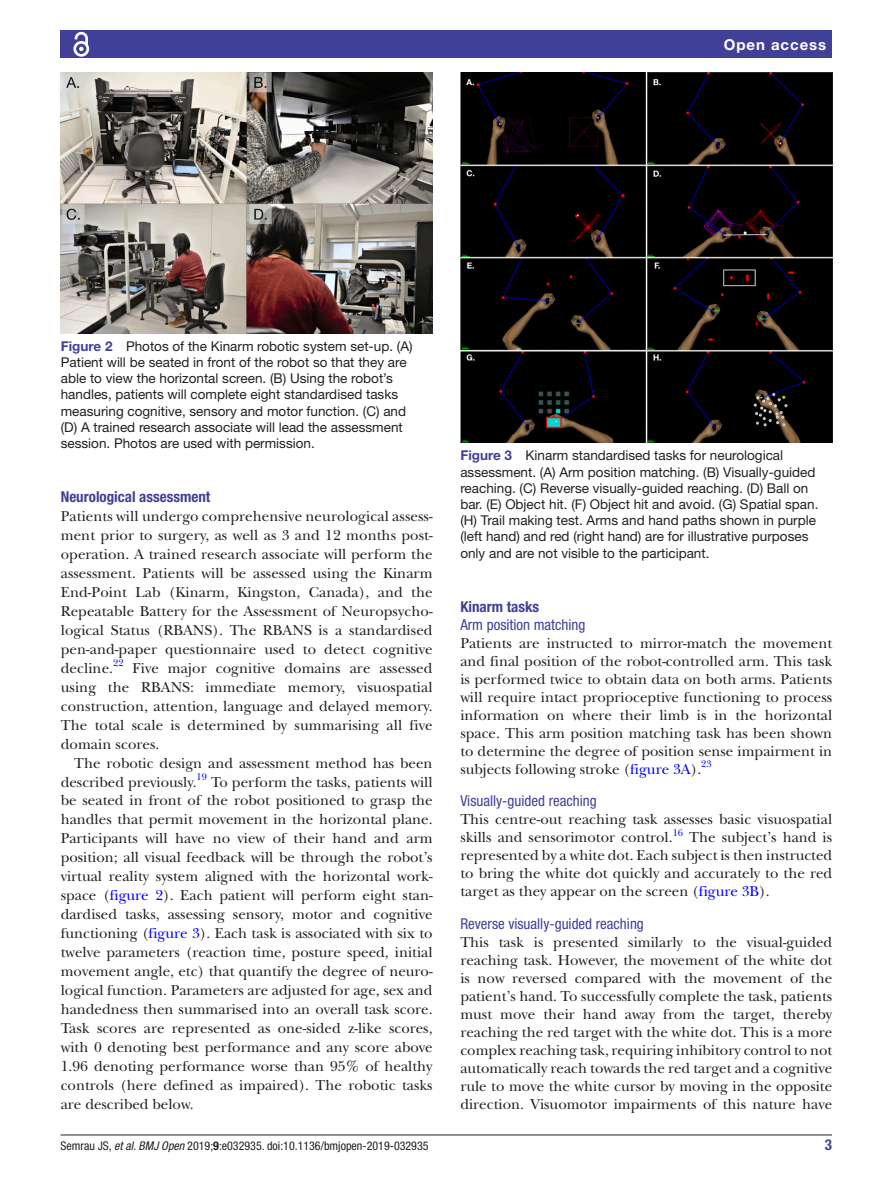
<style>
.page{position:relative;width:893px;height:1191px;background:#fff}
.page>*{position:absolute;margin:0;border:0;box-sizing:border-box;transform-origin:0 0}
.t1{font:15px/18.9px "New Baskerville";color:#231f20;text-align:justify}
.t2{font:condensed 15px "Helvetica Neue LT Std";color:#414099}
.t3{font:700 condensed 15px "Helvetica Neue LT Std";color:#414099}
.t4{font:700 15px "Helvetica Neue LT Std";letter-spacing:.065em;color:#fff}
.t5{font:13.5px/16.2px "Helvetica Neue LT Std";color:#231f20}
.t6{font:condensed 12px "Helvetica Neue LT Std";color:#231f20}
.t7{font:9.9px "New Baskerville";color:#00f}
.s1{font-weight:700;color:#414099}
.s2{color:#00f}
.s3{font-style:italic}
.s4{font-weight:700}
</style>
<div class="page">
<hr style="left:61px;top:1134px;width:771px;height:1px;background:#231f20">
<div style="left:61px;top:31px;width:771px;height:27px;background:#414099"></div>
<svg style="left:73px;top:31px;width:17px;height:26px"></svg>
<img style="left:61px;top:73px;width:372px;height:260px">
<img style="left:460px;top:73px;width:372px;height:369px">
<p class="t4" style="left:724px;top:35px;width:104px">Open access</p>
<p class="t5" style="left:61px;top:338px;width:353px"><span class="s1">Figure 2</span> Photos of the Kinarm robotic system set-up. (A)<br>Patient will be seated in front of the robot so that they are able to view the horizontal screen. (B) Using the robot’s handles, patients will complete eight standardised tasks measuring cognitive, sensory and motor function. (C) and (D) A trained research associate will lead the assessment session. Photos are used with permission.</p>
<p class="t3" style="left:61px;top:487px;width:151px">Neurological assessment</p>
<p class="t1" style="left:61px;top:507px;width:373px">Patients will undergo comprehensive neurological assess&shy;ment prior to surgery, as well as 3 and 12 months post&shy;operation. A trained research associate will perform the assessment. Patients will be assessed using the Kinarm End-Point Lab (Kinarm, Kingston, Canada), and the Repeatable Battery for the Assessment of Neuropsycho&shy;logical Status (RBANS). The RBANS is a standardised pen-and-paper questionnaire used to detect cognitive decline.</p>
<p class="t7" style="left:113px;top:657px;width:12px">22</p>
<p class="t1" style="left:61px;top:658px;width:373px;text-indent:72px">Five major cognitive domains are assessed using the RBANS: immediate memory, visuospatial construction, attention, language and delayed memory.<br>The total scale is determined by summarising all five domain scores.</p>
<p class="t1" style="left:61px;top:753px;width:373px;text-indent:14px">The robotic design and assessment method has been described previously.</p>
<p class="t7" style="left:197px;top:771px;width:12px">19</p>
<p class="t1" style="left:61px;top:772px;width:373px;text-indent:150px">To perform the tasks, patients will be seated in front of the robot positioned to grasp the handles that permit movement in the horizontal plane.<br>Participants will have no view of their hand and arm position; all visual feedback will be through the robot’s virtual reality system aligned with the horizontal work&shy;space (<span class="s2">figure 2</span>). Each patient will perform eight stan&shy;dardised tasks, assessing sensory, motor and cognitive functioning (<span class="s2">figure 3</span>). Each task is associated with six to twelve parameters (reaction time, posture speed, initial movement angle, etc) that quantify the degree of neuro&shy;logical function. Parameters are adjusted for age, sex and handedness then summarised into an overall task score.<br>Task scores are represented as one-sided z-like scores, with 0 denoting best performance and any score above 1.96 denoting performance worse than 95% of healthy controls (here defined as impaired). The robotic tasks are described below.</p>
<p class="t5" style="left:460px;top:447px;width:360px"><span class="s1">Figure 3</span> Kinarm standardised tasks for neurological assessment. (A) Arm position matching. (B) Visually-guided reaching. (C) Reverse visually-guided reaching. (D) Ball on bar. (E) Object hit. (F) Object hit and avoid. (G) Spatial span. (H) Trail making test. Arms and hand paths shown in purple (left hand) and red (right hand) are for illustrative purposes only and are not visible to the participant.</p>
<p class="t3" style="left:460px;top:597px;width:80px">Kinarm tasks</p>
<p class="t2" style="left:460px;top:615px;width:127px">Arm position matching</p>
<p class="t1" style="left:460px;top:634px;width:373px;line-height:18px">Patients are instructed to mirror-match the movement and final position of the robot-controlled arm. This task is performed twice to obtain data on both arms. Patients will require intact proprioceptive functioning to process information on where their limb is in the horizontal space. This arm position matching task has been shown to determine the degree of position sense impairment in subjects following stroke (<span class="s2">figure 3A</span>).<sup>23</sup></p>
<p class="t2" style="left:460px;top:792px;width:138px">Visually-guided reaching</p>
<p class="t1" style="left:460px;top:810px;width:373px;line-height:18px">This centre-out reaching task assesses basic visuospatial skills and sensorimotor control.</p>
<p class="t7" style="left:673px;top:826px;width:12px">16</p>
<p class="t1" style="left:460px;top:828px;width:373px;line-height:18px;text-indent:229px">The subject’s hand is represented by a white dot. Each subject is then instructed to bring the white dot quickly and accurately to the red target as they appear on the screen (<span class="s2">figure 3B</span>).</p>
<p class="t2" style="left:460px;top:915px;width:185px">Reverse visually-guided reaching</p>
<p class="t1" style="left:460px;top:933px;width:373px;line-height:18px">This task is presented similarly to the visual-guided reaching task. However, the movement of the white dot is now reversed compared with the movement of the patient’s hand. To successfully complete the task, patients must move their hand away from the target, thereby reaching the red target with the white dot. This is a more complex reaching task, requiring inhibitory control to not automatically reach towards the red target and a cognitive rule to move the white cursor by moving in the opposite direction. Visuomotor impairments of this nature have</p>
<p class="t6" style="left:61px;top:1138px;width:370px">Semrau JS, <span class="s3">et al</span>. <span class="s3">BMJ Open</span> 2019;<span class="s4">9</span>:e032935. doi:10.1136/bmjopen-2019-032935</p>
<p class="t3" style="left:825px;top:1135px;width:9px">3</p>
</div>
